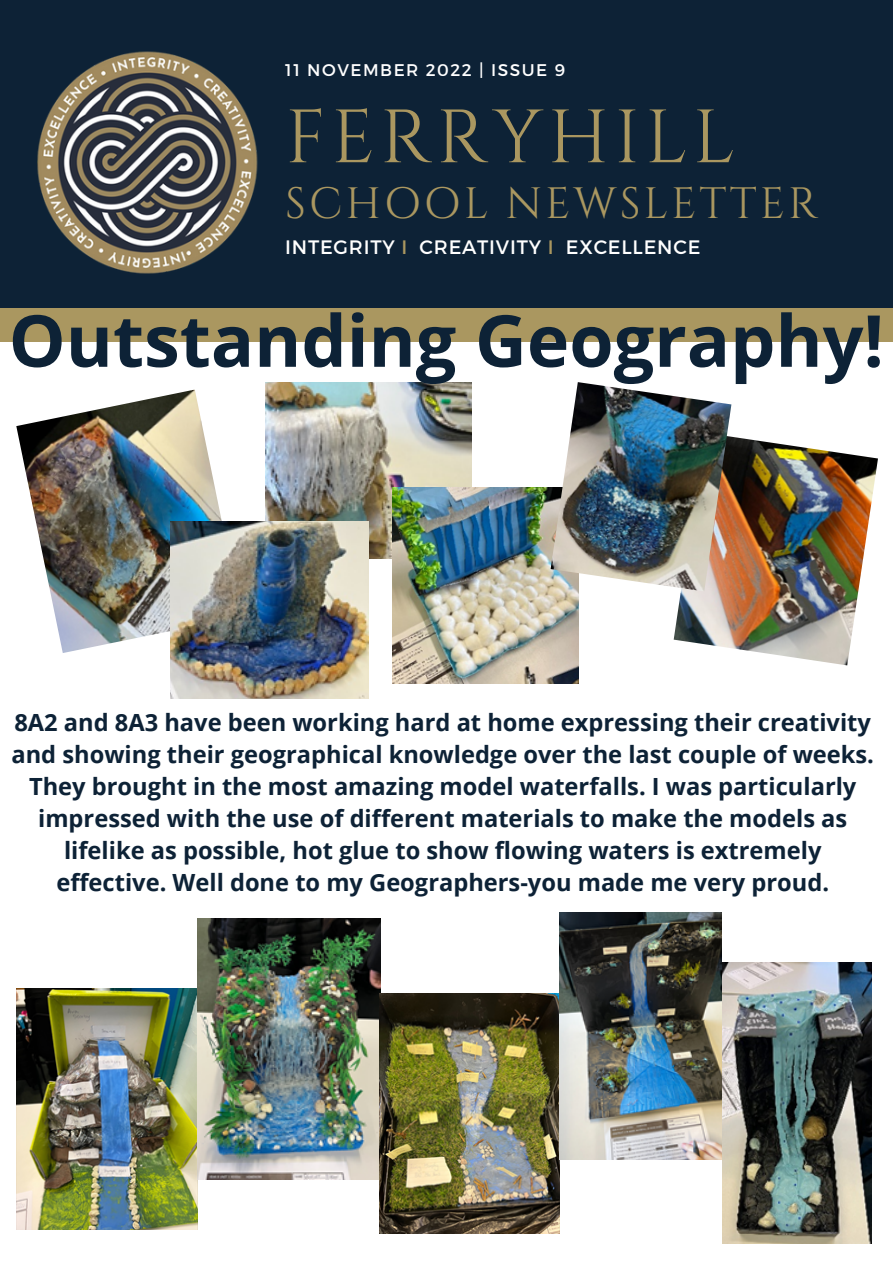
<style>
.page{position:relative;width:893px;height:1264px;background:#fff}
.page>*{position:absolute;margin:0;border:0;box-sizing:border-box;transform-origin:0 0}
.t1{font:75.3px "Cinzel";letter-spacing:.07em;color:#aa9760}
.t2{font:700 71.7px "Open Sans";color:#0d2236}
.t3{font:43.8px "Cinzel";letter-spacing:.07em;color:#aa9760}
.t4{font:700 23.7px/32px "Open Sans";color:#0d2236;text-align:center}
.t5{font:19.35px "Montserrat";letter-spacing:.04em;color:#fff}
.t6{font:16.95px "Montserrat";letter-spacing:.09em;color:#fff}
.s1{color:#aa9760}
</style>
<div class="page">
<div style="left:0;top:0;width:892px;height:1262px;background:#0d2236"></div>
<div style="left:0;top:339px;width:892px;height:923px;background:#fff"></div>
<hr style="left:0;top:339px;width:892px;height:2px;background:#aa9760">
<div style="left:0;top:308px;width:892px;height:32px;background:#aa9760"></div>
<img style="left:37px;top:51px;width:221px;height:223px">
<img style="left:17px;top:988px;width:181px;height:241px">
<img style="left:197px;top:918px;width:183px;height:260px">
<img style="left:379px;top:993px;width:180px;height:240px">
<img style="left:559px;top:912px;width:162px;height:247px">
<img style="left:16px;top:389px;width:206px;height:264px">
<img style="left:673px;top:436px;width:204px;height:229px">
<img style="left:266px;top:382px;width:205px;height:176px">
<img style="left:171px;top:521px;width:197px;height:178px">
<img style="left:722px;top:962px;width:149px;height:281px">
<img style="left:393px;top:487px;width:185px;height:196px">
<img style="left:550px;top:382px;width:181px;height:209px">
<p class="t6" style="left:285px;top:59px;width:281px">11 NOVEMBER 2022 | ISSUE 9</p>
<h1 class="t1" style="left:285px;top:89px;width:451px">FERRYHILL</h1>
<h3 class="t3" style="left:285px;top:176px;width:534px">SCHOOL NEWSLETTER</h3>
<p class="t5" style="left:285px;top:235px;width:416px">INTEGRITY <span class="s1">I</span> CREATIVITY <span class="s1">I</span> EXCELLENCE</p>
<h2 class="t2" style="left:9px;top:290px;width:876px">Outstanding Geography!</h2>
<p class="t4" style="left:11px;top:706px;width:864px">8A2 and 8A3 have been working hard at home expressing their creativity and showing their geographical knowledge over the last couple of weeks.<br>They brought in the most amazing model waterfalls. I was particularly impressed with the use of different materials to make the models as lifelike as possible, hot glue to show flowing waters is extremely effective. Well done to my Geographers-you made me very proud.</p>
</div>
